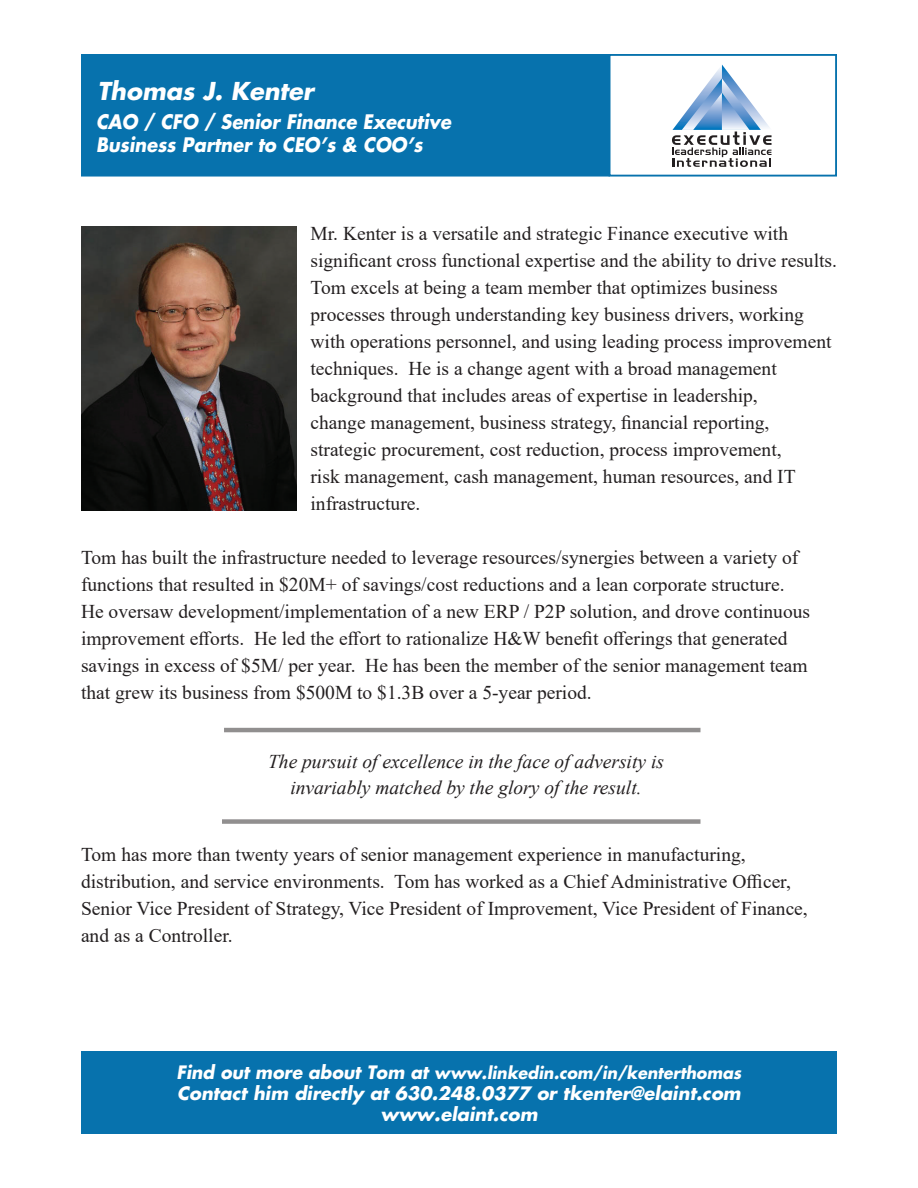
<style>
.page{position:relative;width:918px;height:1188px;background:#fff}
.page>*{position:absolute;margin:0;border:0;box-sizing:border-box;transform-origin:0 0}
.t1{font:italic 700 24px "Futura";color:#fff}
.t2{font:19.5px/27px "Times New Roman";color:#231f20}
.t3{font:italic 19.5px/25.5px "Times New Roman";color:#231f20;text-align:center}
.t4{font:italic 700 19.5px/23.4px "Futura";color:#fff;scale:.92 1}
.t5{font:italic 700 18px "Futura";color:#fff}
.t6{font:italic 700 16.5px "Futura";color:#fff;scale:.96 1}
.s1{font-size:18px}
</style>
<div class="page">
<div style="left:81px;top:1052px;width:756px;height:82px;background:#0772ad"></div>
<hr style="left:224px;top:728px;width:477px;height:4px;background:#918f8f">
<div style="left:222px;top:819px;width:478px;height:5px;background:#918f8f"></div>
<div style="left:81px;top:54px;width:529px;height:123px;background:#0772ad"></div>
<div style="left:609px;top:54px;width:228px;height:123px;border:2px solid #0772ad"></div>
<svg style="left:672px;top:65px;width:100px;height:102px"></svg>
<img style="left:81px;top:226px;width:216px;height:284px">
<p class="t1" style="left:98px;top:75px;width:218px">Thomas J. Kenter</p>
<p class="t4" style="left:96px;top:109px;width:387px">CAO / CFO / Senior Finance Executive<br>Business Partner to CEO’s &amp; COO’s</p>
<p class="t2" style="left:310px;top:219px;width:528px">Mr. Kenter is a versatile and strategic Finance executive with significant cross functional expertise and the ability to drive results.<br>Tom excels at being a team member that optimizes business processes through understanding key business drivers, working with operations personnel, and using leading process improvement techniques. He is a change agent with a broad management background that includes areas of expertise in leadership,<br>change management, business strategy, financial reporting, strategic procurement, cost reduction, process improvement,<br>risk management, cash management, human resources, and IT infrastructure.</p>
<p class="t2" style="left:81px;top:543px;width:731px">Tom has built the infrastructure needed to leverage resources/synergies between a variety of functions that resulted in $20M+ of savings/cost reductions and a lean corporate structure.<br>He oversaw development/implementation of a new ERP / P2P solution, and drove continuous improvement efforts. He led the effort to rationalize H&amp;W benefit offerings that generated savings in excess of $5M/ per year. He has been the member of the senior management team that grew its business from $500M to $1.3B over a 5-year period.</p>
<p class="t3" style="left:268px;top:748px;width:397px">The pursuit of excellence in the face of adversity is invariably matched by the glory of the result.</p>
<p class="t2" style="left:81px;top:840px;width:728px">Tom has more than twenty years of senior management experience in manufacturing, distribution, and service environments. Tom has worked as a Chief Administrative Officer, Senior Vice President of Strategy, Vice President of Improvement, Vice President of Finance, and as a Controller.</p>
<p class="t6" style="left:177px;top:1061px;width:590px"><span class="s1">Find out more about Tom at</span> www.linkedin.com/in/kenterthomas</p>
<p class="t5" style="left:177px;top:1081px;width:565px">Contact him directly at 630.248.0377 or tkenter@elaint.com</p>
<p class="t5" style="left:380px;top:1102px;width:159px">www.elaint.com</p>
</div>
